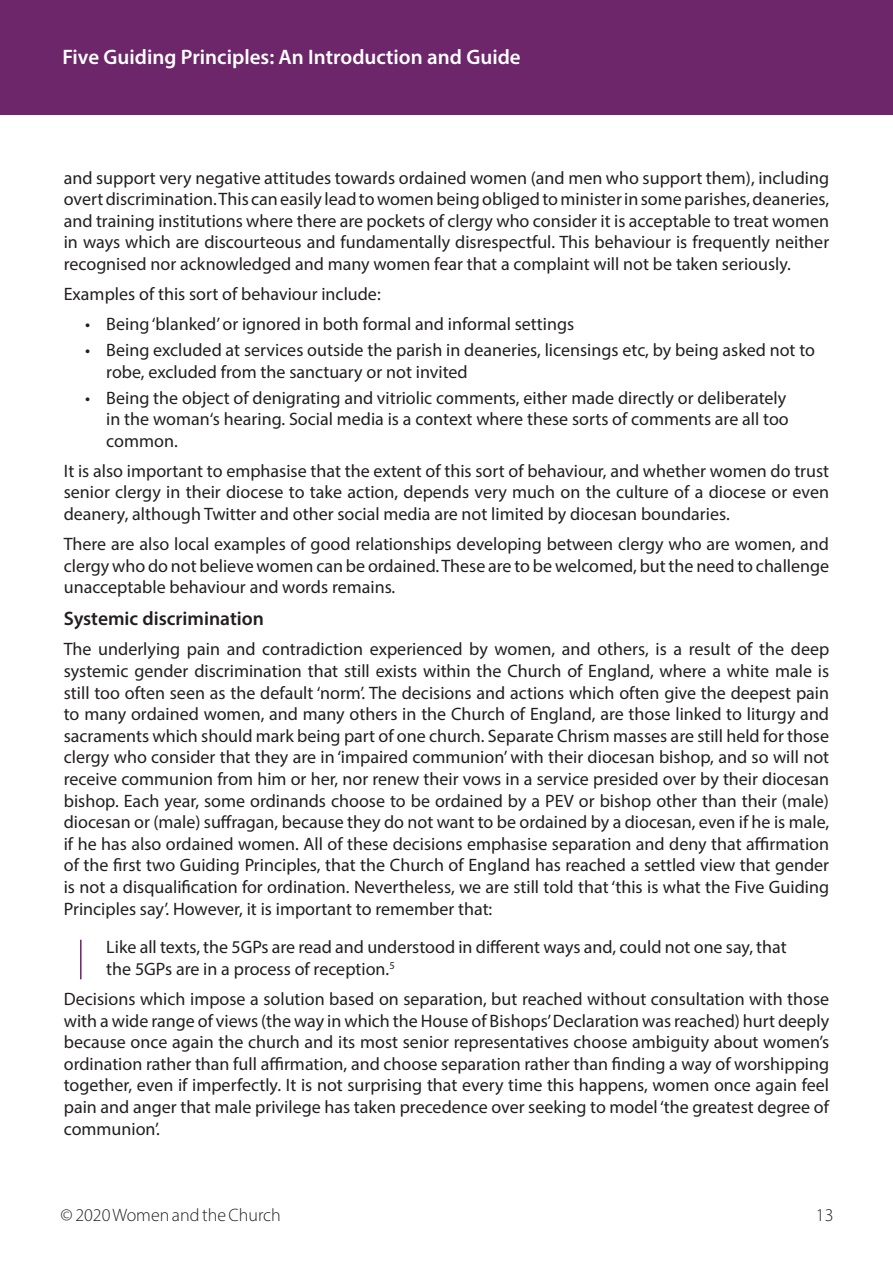
<style>
.page{position:relative;width:893px;height:1263px;background:#fff}
.page>*{position:absolute;margin:0;border:0;box-sizing:border-box;transform-origin:0 0}
.t1{font:600 21px "Myriad Pro";color:#fff}
.t2{font:600 19.5px "Myriad Pro";color:#231f20}
.t3{font:18px/21.6px "Myriad Pro";color:#231f20;text-align:justify}
.t4{font:300 18px "Myriad Pro";color:#231f20}
</style>
<div class="page">
<div style="left:0;top:0;width:892px;height:115px;background:#6c2669"></div>
<hr style="left:80px;top:940px;width:2px;height:39px;background:#6c2669">
<p class="t1" style="left:62px;top:43px;width:460px">Five Guiding Principles: An Introduction and Guide</p>
<p class="t3" style="left:64px;top:166px;width:767px">and support very negative attitudes towards ordained women (and men who support them), including overt discrimination. This can easily lead to women being obliged to minister in some parishes, deaneries, and training institutions where there are pockets of clergy who consider it is acceptable to treat women in ways which are discourteous and fundamentally disrespectful. This behaviour is frequently neither recognised nor acknowledged and many women fear that a complaint will not be taken seriously.</p>
<p class="t3" style="left:64px;top:283px;width:318px">Examples of this sort of behaviour include:</p>
<p class="t3" style="left:85px;top:313px;width:491px">• Being ‘blanked’ or ignored in both formal and informal settings</p>
<p class="t3" style="left:106px;top:339px;width:710px;text-indent:-21px">• Being excluded at services outside the parish in deaneries, licensings etc, by being asked not to robe, excluded from the sanctuary or not invited</p>
<p class="t3" style="left:106px;top:386px;width:684px;text-align:left;text-indent:-21px">• Being the object of denigrating and vitriolic comments, either made directly or deliberately in the woman‘s hearing. Social media is a context where these sorts of comments are all too common.</p>
<p class="t3" style="left:64px;top:460px;width:767px">It is also important to emphasise that the extent of this sort of behaviour, and whether women do trust senior clergy in their diocese to take action, depends very much on the culture of a diocese or even deanery, although Twitter and other social media are not limited by diocesan boundaries.</p>
<p class="t3" style="left:64px;top:533px;width:767px">There are also local examples of good relationships developing between clergy who are women, and clergy who do not believe women can be ordained. These are to be welcomed, but the need to challenge unacceptable behaviour and words remains.</p>
<p class="t2" style="left:64px;top:606px;width:202px">Systemic discrimination</p>
<p class="t3" style="left:64px;top:638px;width:767px">The underlying pain and contradiction experienced by women, and others, is a result of the deep systemic gender discrimination that still exists within the Church of England, where a white male is still too often seen as the default ‘norm’. The decisions and actions which often give the deepest pain to many ordained women, and many others in the Church of England, are those linked to liturgy and sacraments which should mark being part of one church. Separate Chrism masses are still held for those clergy who consider that they are in ‘impaired communion’ with their diocesan bishop, and so will not receive communion from him or her, nor renew their vows in a service presided over by their diocesan bishop. Each year, some ordinands choose to be ordained by a PEV or bishop other than their (male) diocesan or (male) suffragan, because they do not want to be ordained by a diocesan, even if he is male, if he has also ordained women. All of these decisions emphasise separation and deny that affirmation of the first two Guiding Principles, that the Church of England has reached a settled view that gender is not a disqualification for ordination. Nevertheless, we are still told that ‘this is what the Five Guiding Principles say’. However, it is important to remember that:</p>
<p class="t3" style="left:106px;top:936px;width:682px">Like all texts, the 5GPs are read and understood in different ways and, could not one say, that the 5GPs are in a process of reception.<sup>5</sup></p>
<p class="t3" style="left:64px;top:988px;width:767px">Decisions which impose a solution based on separation, but reached without consultation with those with a wide range of views (the way in which the House of Bishops’ Declaration was reached) hurt deeply because once again the church and its most senior representatives choose ambiguity about women’s ordination rather than full affirmation, and choose separation rather than finding a way of worshipping together, even if imperfectly. It is not surprising that every time this happens, women once again feel pain and anger that male privilege has taken precedence over seeking to model ‘the greatest degree of communion’.</p>
<p class="t4" style="left:61px;top:1204px;width:222px">© 2020 Women and the Church</p>
<p class="t4" style="left:816px;top:1204px;width:19px">13</p>
</div>
